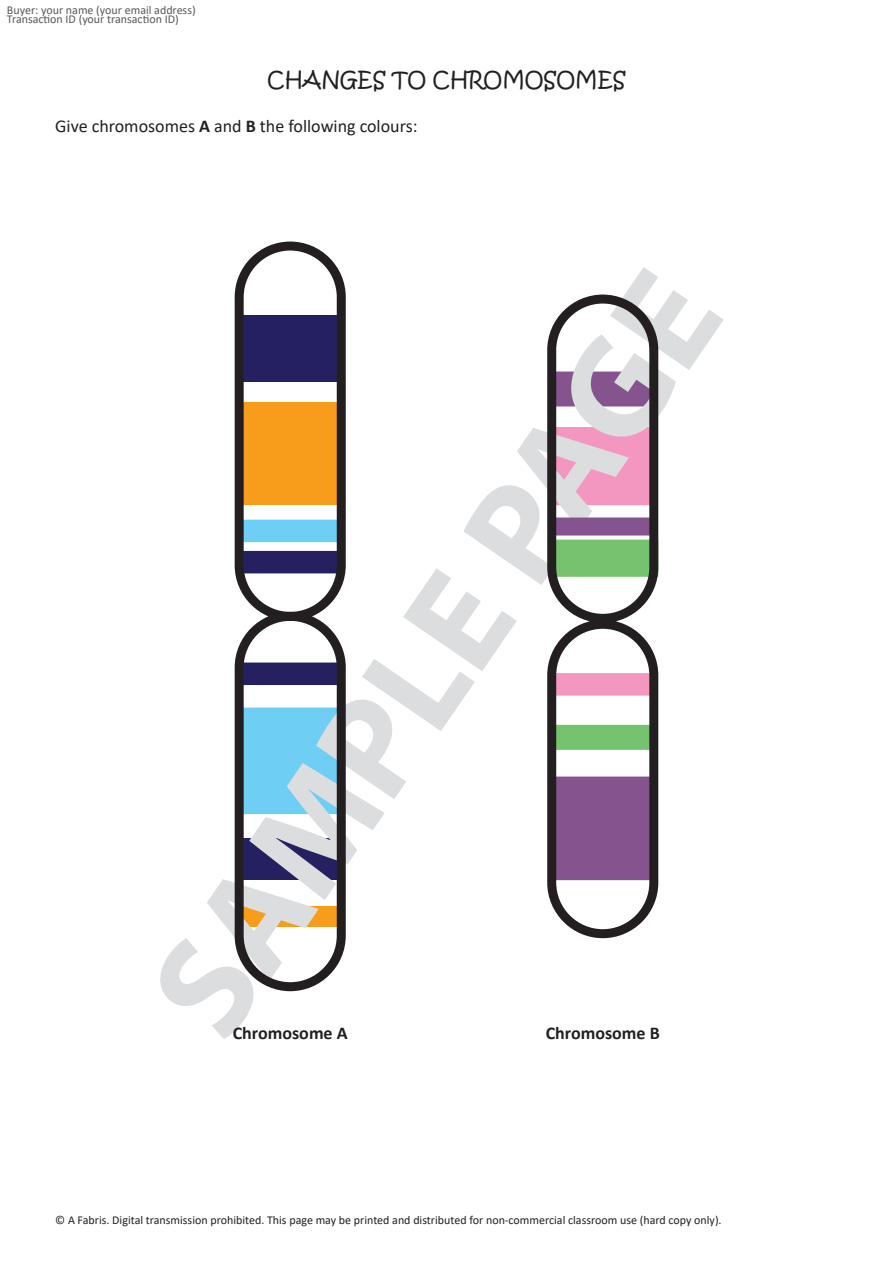
<style>
.page{position:relative;width:893px;height:1263px;background:#fff}
.page>*{position:absolute;margin:0;border:0;box-sizing:border-box;transform-origin:0 0}
.t1{font:700 142.2px "Myriad Pro";color:#dcdddf}
.t2{font:21px "Kristen ITC";color:#231f20}
.t3{font:18px "Calibri";color:#231f20}
.t4{font:700 18px "Calibri";color:#231f20}
.t5{font:12px "Calibri";color:#231f20}
.t6{font:12px "Calibri";color:#57585a}
.s1{font-weight:700}
</style>
<div class="page">
<svg style="left:234px;top:241px;width:112px;height:751px"></svg>
<svg style="left:547px;top:294px;width:112px;height:645px"></svg>
<p class="t6" style="left:7px;top:2px;width:190px">Buyer: your name (your email address)</p>
<p class="t6" style="left:7px;top:11px;width:173px">Transaction ID (your transaction ID)</p>
<p class="t2" style="left:267px;top:65px;width:360px">CHANGES TO CHROMOSOMES</p>
<p class="t3" style="left:55px;top:113px;width:364px">Give chromosomes <span class="s1">A</span> and <span class="s1">B</span> the following colours:</p>
<p class="t1" style="left:111px;top:970px;width:889px;rotate:-56deg">SAMPLE PAGE</p>
<p class="t4" style="left:233px;top:1020px;width:116px">Chromosome A</p>
<p class="t4" style="left:546px;top:1020px;width:116px">Chromosome B</p>
<p class="t5" style="left:55px;top:1212px;width:668px">© A Fabris. Digital transmission prohibited. This page may be printed and distributed for non-commercial classroom use (hard copy only).</p>
</div>
